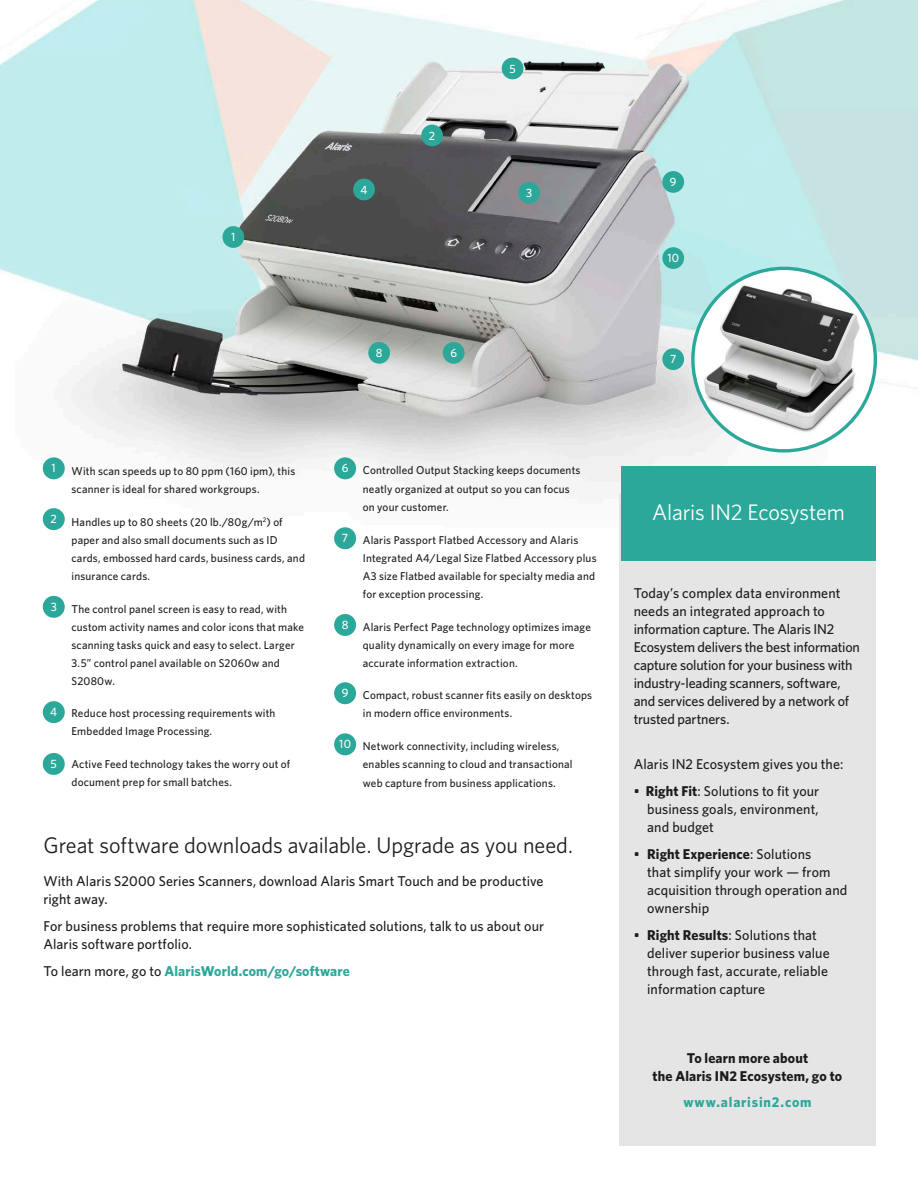
<style>
.page{position:relative;width:918px;height:1188px;background:#fff}
.page>*{position:absolute;margin:0;border:0;box-sizing:border-box;transform-origin:0 0}
.t1{font:22.5px "Whitney";letter-spacing:-.005em;color:#1c1c1a}
.t2{font:22.5px "Whitney";letter-spacing:-.01em;color:#fff}
.t3{font:500 14.25px/18px "Whitney";letter-spacing:.005em;color:#1c1c1a}
.t4{font:700 14.25px "Whitney";letter-spacing:.01em;color:#2ba89a}
.t5{font:700 14.25px/18px "Whitney";letter-spacing:.01em;color:#1c1c1a;text-align:center}
.t6{font:700 14.25px "Whitney";letter-spacing:.055em;color:#2ba89a}
.t7{font:500 12.15px "Whitney";color:#fff}
.t8{font:500 12px "Whitney";color:#fff}
.t9{font:500 11.4px/18px "Whitney";letter-spacing:.015em;color:#1c1c1a}
.s1{font-weight:500;color:#1c1c1a}
.s2{font-weight:700}
</style>
<div class="page">
<img style="left:0;top:0;width:918px;height:540px">
<div style="left:43px;top:508px;width:22px;height:22px;background:#2ba89a;border-radius:50%"></div>
<div style="left:43px;top:596px;width:22px;height:22px;background:#2ba89a;border-radius:50%"></div>
<div style="left:334px;top:457px;width:22px;height:22px;background:#2ba89a;border-radius:50%"></div>
<div style="left:43px;top:701px;width:22px;height:22px;background:#2ba89a;border-radius:50%"></div>
<div style="left:43px;top:753px;width:22px;height:22px;background:#2ba89a;border-radius:50%"></div>
<div style="left:334px;top:527px;width:22px;height:22px;background:#2ba89a;border-radius:50%"></div>
<div style="left:334px;top:614px;width:22px;height:22px;background:#2ba89a;border-radius:50%"></div>
<div style="left:334px;top:682px;width:22px;height:22px;background:#2ba89a;border-radius:50%"></div>
<div style="left:334px;top:733px;width:22px;height:22px;background:#2ba89a;border-radius:50%"></div>
<div style="left:43px;top:457px;width:22px;height:22px;background:#2ba89a;border-radius:50%"></div>
<div style="left:222px;top:226px;width:22px;height:22px;background:#2ba89a;border-radius:50%"></div>
<div style="left:518px;top:182px;width:22px;height:22px;background:#2ba89a;border-radius:50%"></div>
<div style="left:368px;top:342px;width:22px;height:22px;background:#2ba89a;border-radius:50%"></div>
<div style="left:662px;top:171px;width:22px;height:22px;background:#2ba89a;border-radius:50%"></div>
<div style="left:662px;top:247px;width:22px;height:22px;background:#2ba89a;border-radius:50%"></div>
<div style="left:353px;top:179px;width:22px;height:21px;background:#2ba89a;border-radius:50%"></div>
<div style="left:502px;top:58px;width:21px;height:21px;background:#2ba89a;border-radius:50%"></div>
<div style="left:443px;top:342px;width:22px;height:22px;background:#2ba89a;border-radius:50%"></div>
<div style="left:421px;top:125px;width:22px;height:21px;background:#2ba89a;border-radius:50%"></div>
<div style="left:619px;top:493px;width:256px;height:652px;background:#e5e5e5"></div>
<div style="left:621px;top:466px;width:254px;height:94px;background:#2ba89a"></div>
<img style="left:693px;top:270px;width:182px;height:176px">
<div style="left:662px;top:348px;width:22px;height:22px;background:#2ba89a;border-radius:50%"></div>
<p class="t8" style="left:231px;top:231px;width:6px">1</p>
<p class="t8" style="left:361px;top:184px;width:8px">4</p>
<p class="t8" style="left:429px;top:130px;width:8px">2</p>
<p class="t8" style="left:509px;top:63px;width:8px">5</p>
<p class="t8" style="left:526px;top:187px;width:8px">3</p>
<p class="t8" style="left:376px;top:347px;width:8px">8</p>
<p class="t8" style="left:450px;top:347px;width:8px">6</p>
<p class="t8" style="left:670px;top:176px;width:8px">9</p>
<p class="t8" style="left:667px;top:253px;width:13px">10</p>
<p class="t8" style="left:670px;top:354px;width:8px">7</p>
<p class="t7" style="left:52px;top:463px;width:6px">1</p>
<p class="t7" style="left:51px;top:514px;width:8px">2</p>
<p class="t7" style="left:51px;top:601px;width:8px">3</p>
<p class="t7" style="left:50px;top:707px;width:8px">4</p>
<p class="t7" style="left:51px;top:758px;width:8px">5</p>
<p class="t9" style="left:72px;top:462px;width:225px">With scan speeds up to 80 ppm (160 ipm), this scanner is ideal for shared workgroups.</p>
<p class="t9" style="left:72px;top:513px;width:235px">Handles up to 80 sheets (20 lb./80g/m<sup>2</sup>) of paper and also small documents such as ID cards, embossed hard cards, business cards, and insurance cards.</p>
<p class="t9" style="left:72px;top:600px;width:234px">The control panel screen is easy to read, with custom activity names and color icons that make scanning tasks quick and easy to select. Larger 3.5” control panel available on S2060w and S2080w.</p>
<p class="t9" style="left:72px;top:705px;width:205px">Reduce host processing requirements with<br>Embedded Image Processing.</p>
<p class="t9" style="left:72px;top:756px;width:220px">Active Feed technology takes the worry out of document prep for small batches.</p>
<p class="t7" style="left:342px;top:463px;width:8px">6</p>
<p class="t7" style="left:342px;top:533px;width:8px">7</p>
<p class="t7" style="left:342px;top:619px;width:8px">8</p>
<p class="t7" style="left:342px;top:688px;width:8px">9</p>
<p class="t7" style="left:339px;top:739px;width:13px">10</p>
<p class="t9" style="left:363px;top:462px;width:219px">Controlled Output Stacking keeps documents neatly organized at output so you can focus on your customer.</p>
<p class="t9" style="left:363px;top:531px;width:235px">Alaris Passport Flatbed Accessory and Alaris Integrated A4/Legal Size Flatbed Accessory plus A3 size Flatbed available for specialty media and for exception processing.</p>
<p class="t9" style="left:363px;top:618px;width:230px">Alaris Perfect Page technology optimizes image quality dynamically on every image for more accurate information extraction.</p>
<p class="t9" style="left:363px;top:687px;width:231px">Compact, robust scanner fits easily on desktops in modern office environments.</p>
<p class="t9" style="left:363px;top:738px;width:211px">Network connectivity, including wireless, enables scanning to cloud and transactional web capture from business applications.</p>
<h1 class="t1" style="left:43px;top:835px;width:531px">Great software downloads available. Upgrade as you need.</h1>
<p class="t3" style="left:43px;top:872px;width:502px">With Alaris S2000 Series Scanners, download Alaris Smart Touch and be productive right away.</p>
<p class="t3" style="left:43px;top:917px;width:502px">For business problems that require more sophisticated solutions, talk to us about our<br>Alaris software portfolio.</p>
<p class="t4" style="left:43px;top:964px;width:308px"><span class="s1">To learn more, go to</span> AlarisWorld.com/go/software</p>
<h1 class="t2" style="left:652px;top:502px;width:194px">Alaris IN2 Ecosystem</h1>
<p class="t3" style="left:634px;top:584px;width:228px">Today’s complex data environment needs an integrated approach to information capture. The Alaris IN2<br>Ecosystem delivers the best information capture solution for your business with industry-leading scanners, software, and services delivered by a network of trusted partners.</p>
<p class="t3" style="left:634px;top:755px;width:211px">Alaris IN2 Ecosystem gives you the:</p>
<p class="t3" style="left:647px;top:782px;width:174px;text-align:justify;text-indent:-13px">• <span class="s2">Right Fit</span>: Solutions to fit your business goals, environment, and budget</p>
<p class="t3" style="left:647px;top:845px;width:202px;text-indent:-14px">• <span class="s2">Right Experience</span>: Solutions<br>that simplify your work — from acquisition through operation and ownership</p>
<p class="t3" style="left:647px;top:926px;width:184px;text-indent:-14px">• <span class="s2">Right Results</span>: Solutions that deliver superior business value through fast, accurate, reliable information capture</p>
<p class="t5" style="left:653px;top:1049px;width:191px">To learn more about<br>the Alaris IN2 Ecosystem, go to</p>
<p class="t6" style="left:683px;top:1096px;width:130px">www.alarisin2.com</p>
</div>
